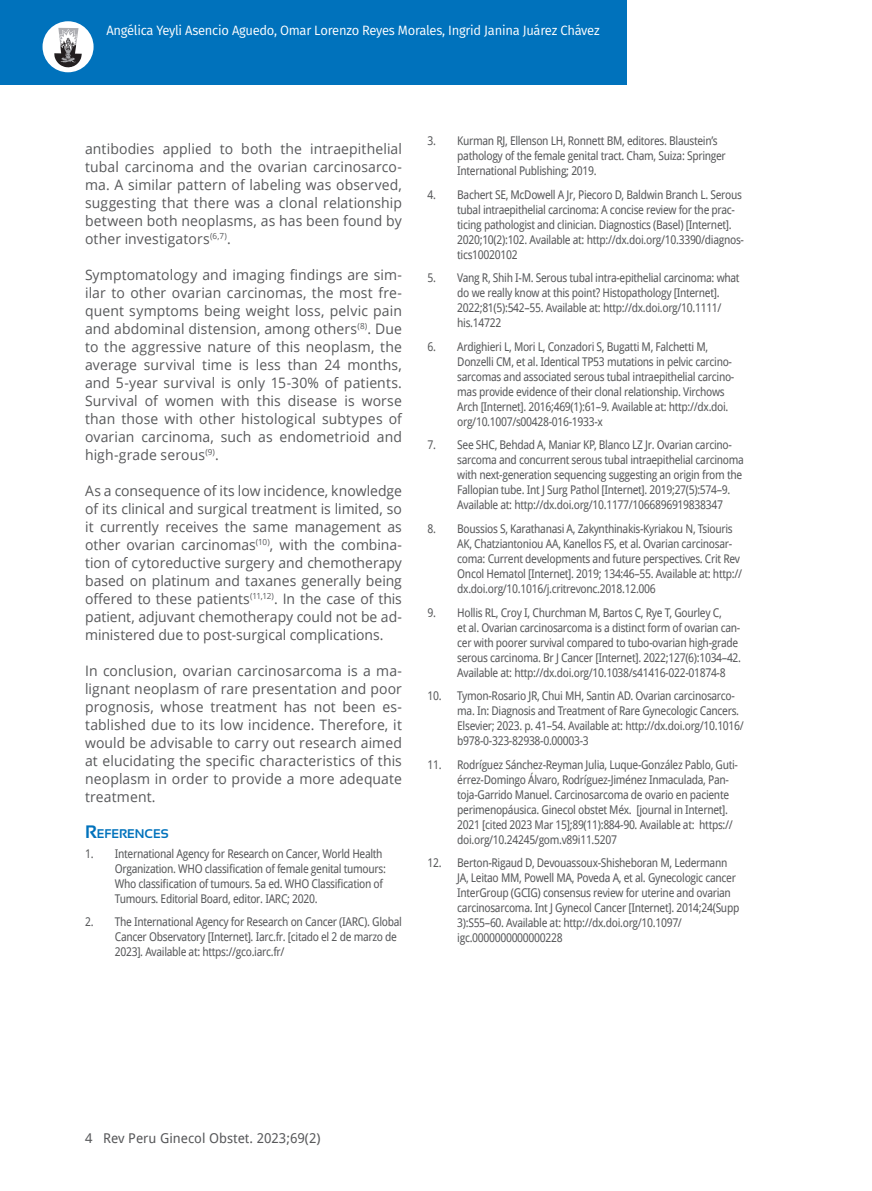
<style>
.page{position:relative;width:872px;height:1191px;background:#fff}
.page>*{position:absolute;margin:0;border:0;box-sizing:border-box;transform-origin:0 0}
.t1{font:14.4px/18px "Open Sans";letter-spacing:.005em;color:#57585a;text-align:justify}
.t2{font:13.5px "Fira Sans";letter-spacing:-.02em;color:#fff;scale:.96 1}
.t3{font:13.5px "Droid Sans";color:#57585a}
.t4{font:700 12.6px "Sansation";color:#0072bc}
.t5{font:12px/15px "Droid Sans";letter-spacing:-.03em;color:#57585a;scale:.9 1}
.s1{font-size:18px}
</style>
<div class="page">
<div style="left:0;top:0;width:626px;height:85px;background:#0072bc"></div>
<div style="left:43px;top:21px;width:51px;height:51px;background:#fff;border-radius:50%"></div>
<svg style="left:54px;top:28px;width:28px;height:40px"></svg>
<p class="t2" style="left:106px;top:20px;width:515px">Angélica Yeyli Asencio Aguedo, Omar Lorenzo Reyes Morales, Ingrid Janina Juárez Chávez</p>
<p class="t1" style="left:85px;top:139px;width:318px">antibodies applied to both the intraepithelial tubal carcinoma and the ovarian carcinosarco&shy;ma. A similar pattern of labeling was observed, suggesting that there was a clonal relationship between both neoplasms, as has been found by other investigators<sup>(6,7)</sup>.</p>
<p class="t1" style="left:85px;top:265px;width:318px">Symptomatology and imaging findings are sim&shy;ilar to other ovarian carcinomas, the most fre&shy;quent symptoms being weight loss, pelvic pain and abdominal distension, among others<sup>(8)</sup>. Due to the aggressive nature of this neoplasm, the average survival time is less than 24 months, and 5-year survival is only 15-30% of patients.<br>Survival of women with this disease is worse than those with other histological subtypes of ovarian carcinoma, such as endometrioid and high-grade serous<sup>(9)</sup>.</p>
<p class="t1" style="left:85px;top:481px;width:318px">As a consequence of its low incidence, knowledge of its clinical and surgical treatment is limited, so it currently receives the same management as other ovarian carcinomas<sup>(10)</sup>, with the combina&shy;tion of cytoreductive surgery and chemotherapy based on platinum and taxanes generally being offered to these patients<sup>(11,12)</sup>. In the case of this patient, adjuvant chemotherapy could not be ad&shy;ministered due to post-surgical complications.</p>
<p class="t1" style="left:85px;top:661px;width:318px">In conclusion, ovarian carcinosarcoma is a ma&shy;lignant neoplasm of rare presentation and poor prognosis, whose treatment has not been es&shy;tablished due to its low incidence. Therefore, it would be advisable to carry out research aimed at elucidating the specific characteristics of this neoplasm in order to provide a more adequate treatment.</p>
<p class="t4" style="left:85px;top:827px;width:85px"><span class="s1">R</span>EFERENCES</p>
<p class="t5" style="left:115px;top:845px;width:303px;text-indent:-30px">1. International Agency for Research on Cancer, World Health Organization. WHO classification of female genital tumours:<br>Who classification of tumours. 5a ed. WHO Classification of Tumours. Editorial Board, editor. IARC; 2020.</p>
<p class="t5" style="left:115px;top:914px;width:320px;text-indent:-30px">2. The International Agency for Research on Cancer (IARC). Global<br>Cancer Observatory [Internet]. Iarc.fr. [citado el 2 de marzo de<br>2023]. Available at: https://gco.iarc.fr/</p>
<p class="t5" style="left:457px;top:133px;width:300px;text-indent:-30px">3. Kurman RJ, Ellenson LH, Ronnett BM, editores. Blaustein’s pathology of the female genital tract. Cham, Suiza: Springer<br>International Publishing; 2019.</p>
<p class="t5" style="left:457px;top:187px;width:320px;text-indent:-30px">4. Bachert SE, McDowell A Jr, Piecoro D, Baldwin Branch L. Serous tubal intraepithelial carcinoma: A concise review for the prac&shy;ticing pathologist and clinician. Diagnostics (Basel) [Internet].<br>2020;10(2):102. Available at: http://dx.doi.org/10.3390/diagnos&shy;tics10020102</p>
<p class="t5" style="left:457px;top:270px;width:315px;text-indent:-30px">5. Vang R, Shih I-M. Serous tubal intra-epithelial carcinoma: what do we really know at this point? Histopathology [Internet].<br>2022;81(5):542–55. Available at: http://dx.doi.org/10.1111/ his.14722</p>
<p class="t5" style="left:457px;top:339px;width:309px;text-indent:-30px">6. Ardighieri L, Mori L, Conzadori S, Bugatti M, Falchetti M, Donzelli CM, et al. Identical TP53 mutations in pelvic carcino&shy;sarcomas and associated serous tubal intraepithelial carcino&shy;mas provide evidence of their clonal relationship. Virchows Arch [Internet]. 2016;469(1):61–9. Available at: http://dx.doi. org/10.1007/s00428-016-1933-x</p>
<p class="t5" style="left:457px;top:437px;width:320px;text-indent:-30px">7. See SHC, Behdad A, Maniar KP, Blanco LZ Jr. Ovarian carcino&shy;sarcoma and concurrent serous tubal intraepithelial carcinoma with next-generation sequencing suggesting an origin from the Fallopian tube. Int J Surg Pathol [Internet]. 2019;27(5):574–9.<br>Available at: http://dx.doi.org/10.1177/1066896919838347</p>
<p class="t5" style="left:457px;top:521px;width:318px;text-indent:-30px">8. Boussios S, Karathanasi A, Zakynthinakis-Kyriakou N, Tsiouris AK, Chatziantoniou AA, Kanellos FS, et al. Ovarian carcinosar&shy;coma: Current developments and future perspectives. Crit Rev Oncol Hematol [Internet]. 2019; 134:46–55. Available at: http:// dx.doi.org/10.1016/j.critrevonc.2018.12.006</p>
<p class="t5" style="left:457px;top:604px;width:317px;text-indent:-30px">9. Hollis RL, Croy I, Churchman M, Bartos C, Rye T, Gourley C,<br>et al. Ovarian carcinosarcoma is a distinct form of ovarian can&shy;cer with poorer survival compared to tubo-ovarian high-grade serous carcinoma. Br J Cancer [Internet]. 2022;127(6):1034–42.<br>Available at: http://dx.doi.org/10.1038/s41416-022-01874-8</p>
<p class="t5" style="left:457px;top:688px;width:320px;text-indent:-30px">10. Tymon-Rosario JR, Chui MH, Santin AD. Ovarian carcinosarco&shy;ma. In: Diagnosis and Treatment of Rare Gynecologic Cancers.<br>Elsevier; 2023. p. 41–54. Available at: http://dx.doi.org/10.1016/ b978-0-323-82938-0.00003-3</p>
<p class="t5" style="left:457px;top:756px;width:313px;text-indent:-30px">11. Rodríguez Sánchez-Reyman Julia, Luque-González Pablo, Guti&shy;érrez-Domingo Álvaro, Rodríguez-Jiménez Inmaculada, Pan&shy;toja-Garrido Manuel. Carcinosarcoma de ovario en paciente perimenopáusica. Ginecol obstet Méx. [journal in Internet].<br>2021 [cited 2023 Mar 15];89(11):884-90. Available at: https:// doi.org/10.24245/gom.v89i11.5207</p>
<p class="t5" style="left:457px;top:855px;width:315px;text-indent:-30px">12. Berton-Rigaud D, Devouassoux-Shisheboran M, Ledermann JA, Leitao MM, Powell MA, Poveda A, et al. Gynecologic cancer InterGroup (GCIG) consensus review for uterine and ovarian carcinosarcoma. Int J Gynecol Cancer [Internet]. 2014;24(Supp 3):S55–60. Available at: http://dx.doi.org/10.1097/ igc.0000000000000228</p>
<p class="t3" style="left:85px;top:1128px;width:237px">4 Rev Peru Ginecol Obstet. 2023;69(2)</p>
</div>
